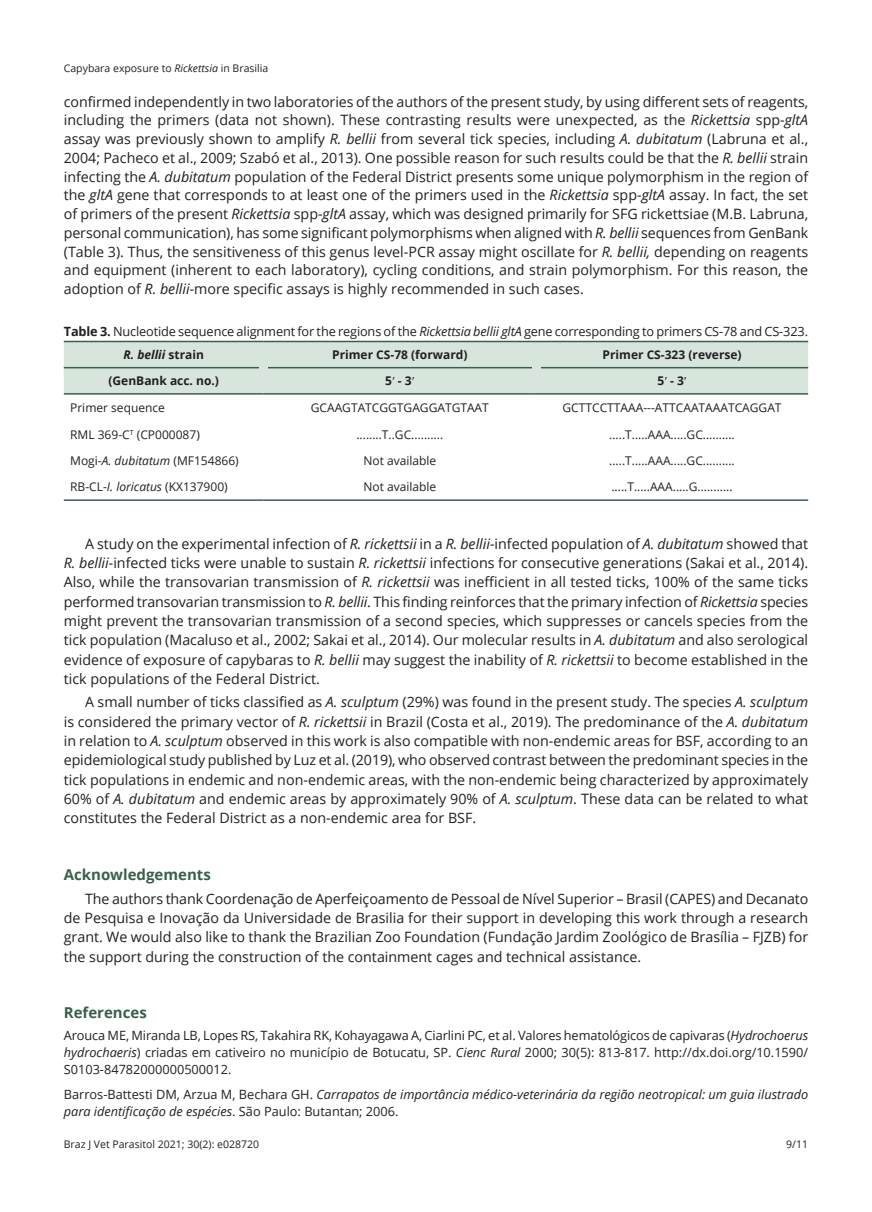
<style>
.page{position:relative;width:872px;height:1212px;background:#fff}
.page>*{position:absolute;margin:0;border:0;box-sizing:border-box;transform-origin:0 0}
.AcknowledgmentHead{font:700 15px "Open Sans";color:#39614a}
.ReferenceHead{font:700 15px "Open Sans";color:#39614a}
.Paragraph{font:14.25px/19.4px "Open Sans";color:#231f20;text-align:justify}
.Acknowledgment{font:14.25px/19.4px "Open Sans";color:#231f20;text-align:justify}
.Reference{font:12.75px/17.1px "Open Sans";color:#231f20;text-align:justify}
.Reference-2{font:italic 12.75px/17.1px "Open Sans";color:#231f20}
.TableTitle{font:12.75px "Open Sans";letter-spacing:-.01em;color:#231f20}
.TableBody{font:12px "Open Sans";color:#231f20}
.TableHead{font:700 12px "Open Sans";color:#231f20}
.TableHead-2{font:italic 700 12px "Open Sans";color:#231f20}
.t1{font:10.5px "Open Sans";color:#231f20}
.s1{font-style:italic}
.s2{font-weight:700}
.s3{font-style:normal}
.s4{font-family:"Times New Roman";font-weight:400}
</style>
<div class="page">
<div style="left:64px;top:342px;width:744px;height:51px;background:#d7e5dd"></div>
<hr style="left:64px;top:341px;width:200px;height:1px;background:#39614a">
<hr style="left:264px;top:341px;width:272px;height:1px;background:#39614a">
<hr style="left:536px;top:341px;width:272px;height:1px;background:#39614a">
<hr style="left:64px;top:367px;width:200px;height:1px;background:#39614a">
<hr style="left:264px;top:367px;width:272px;height:1px;background:#39614a">
<hr style="left:536px;top:367px;width:272px;height:1px;background:#39614a">
<hr style="left:64px;top:393px;width:200px;height:2px;background:#39614a">
<hr style="left:264px;top:393px;width:272px;height:2px;background:#39614a">
<hr style="left:536px;top:393px;width:272px;height:2px;background:#39614a">
<hr style="left:64px;top:499px;width:200px;height:2px;background:#39614a">
<hr style="left:264px;top:499px;width:272px;height:2px;background:#39614a">
<hr style="left:536px;top:499px;width:272px;height:2px;background:#39614a">
<div style="left:259px;top:364px;width:8px;height:8px;background:#d7e5dd"></div>
<div style="left:532px;top:364px;width:8px;height:8px;background:#d7e5dd"></div>
<p class="t1" style="left:64px;top:61px;width:206px">Capybara exposure to <span class="s1">Rickettsia</span> in Brasilia</p>
<p class="Paragraph" style="left:64px;top:92px;width:746px;line-height:18.8px">confirmed independently in two laboratories of the authors of the present study, by using different sets of reagents, including the primers (data not shown). These contrasting results were unexpected, as the <span class="s1">Rickettsia</span> spp-<span class="s1">gltA </span>assay was previously shown to amplify <span class="s1">R. bellii</span> from several tick species, including <span class="s1">A. dubitatum</span> (Labruna et al., 2004; Pacheco et al., 2009; Szabó et al., 2013). One possible reason for such results could be that the <span class="s1">R. bellii</span> strain infecting the <span class="s1">A. dubitatum</span> population of the Federal District presents some unique polymorphism in the region of the <span class="s1">gltA</span> gene that corresponds to at least one of the primers used in the <span class="s1">Rickettsia</span> spp-<span class="s1">gltA</span> assay. In fact, the set of primers of the present <span class="s1">Rickettsia</span> spp-<span class="s1">gltA</span> assay, which was designed primarily for SFG rickettsiae (M.B. Labruna, personal communication), has some significant polymorphisms when aligned with <span class="s1">R. bellii</span> sequences from GenBank (Table 3). Thus, the sensitiveness of this genus level-PCR assay might oscillate for <span class="s1">R. bellii,</span> depending on reagents and equipment (inherent to each laboratory), cycling conditions, and strain polymorphism. For this reason, the adoption of <span class="s1">R. bellii-</span>more specific assays is highly recommended in such cases.</p>
<p class="TableTitle" style="left:64px;top:323px;width:745px"><span class="s2">Table 3.</span> Nucleotide sequence alignment for the regions of the <span class="s1">Rickettsia bellii gltA</span> gene corresponding to primers CS-78 and CS-323.</p>
<p class="TableHead-2" style="left:123px;top:346px;width:82px">R. bellii <span class="s3">strain</span></p>
<p class="TableHead" style="left:332px;top:346px;width:137px">Primer CS-78 (forward)</p>
<p class="TableHead" style="left:602px;top:346px;width:140px">Primer CS-323 (reverse)</p>
<p class="TableHead" style="left:108px;top:372px;width:112px">(GenBank acc. no.)</p>
<p class="TableHead" style="left:385px;top:372px;width:31px">5<span class="s4">ʹ</span> - 3<span class="s4">ʹ</span></p>
<p class="TableHead" style="left:657px;top:372px;width:31px">5<span class="s4">ʹ</span> - 3<span class="s4">ʹ</span></p>
<p class="TableBody" style="left:70px;top:400px;width:96px">Primer sequence</p>
<p class="TableBody" style="left:311px;top:400px;width:180px">GCAAGTATCGGTGAGGATGTAAT</p>
<p class="TableBody" style="left:562px;top:400px;width:220px">GCTTCCTTAAA---ATTCAATAAATCAGGAT</p>
<p class="TableBody" style="left:70px;top:426px;width:131px">RML 369-C<sup>T</sup> (CP000087)</p>
<p class="TableBody" style="left:356px;top:426px;width:88px">........T..GC..........</p>
<p class="TableBody" style="left:609px;top:426px;width:127px">.....T.....AAA.....GC..........</p>
<p class="TableBody" style="left:70px;top:452px;width:170px">Mogi-<span class="s1">A. dubitatum</span> (MF154866)</p>
<p class="TableBody" style="left:363px;top:452px;width:74px">Not available</p>
<p class="TableBody" style="left:609px;top:452px;width:127px">.....T.....AAA.....GC..........</p>
<p class="TableBody" style="left:70px;top:478px;width:159px">RB-CL-<span class="s1">I. loricatus</span> (KX137900)</p>
<p class="TableBody" style="left:363px;top:478px;width:74px">Not available</p>
<p class="TableBody" style="left:611px;top:478px;width:123px">.....T.....AAA.....G...........</p>
<p class="Paragraph" style="left:64px;top:534px;width:746px;text-indent:21px">A study on the experimental infection of <span class="s1">R. rickettsii</span> in a <span class="s1">R. bellii-</span>infected population of <span class="s1">A. dubitatum</span> showed that <span class="s1">R. bellii-</span>infected ticks were unable to sustain <span class="s1">R. rickettsii</span> infections for consecutive generations (Sakai et al., 2014).<br>Also, while the transovarian transmission of <span class="s1">R. rickettsii</span> was inefficient in all tested ticks, 100% of the same ticks performed transovarian transmission to <span class="s1">R. bellii</span>. This finding reinforces that the primary infection of <span class="s1">Rickettsia</span> species might prevent the transovarian transmission of a second species, which suppresses or cancels species from the tick population (Macaluso et al., 2002; Sakai et al., 2014). Our molecular results in <span class="s1">A. dubitatum</span> and also serological evidence of exposure of capybaras to <span class="s1">R. bellii</span> may suggest the inability of <span class="s1">R. rickettsii</span> to become established in the tick populations of the Federal District.</p>
<p class="Paragraph" style="left:64px;top:692px;width:746px;text-indent:21px">A small number of ticks classified as <span class="s1">A. sculptum</span> (29%) was found in the present study. The species <span class="s1">A. sculptum </span>is considered the primary vector of <span class="s1">R. rickettsii</span> in Brazil (Costa et al., 2019). The predominance of the <span class="s1">A. dubitatum </span>in relation to <span class="s1">A. sculptum</span> observed in this work is also compatible with non-endemic areas for BSF, according to an epidemiological study published by Luz et al. (2019), who observed contrast between the predominant species in the tick populations in endemic and non-endemic areas, with the non-endemic being characterized by approximately 60% of <span class="s1">A. dubitatum</span> and endemic areas by approximately 90% of <span class="s1">A. sculptum</span>. These data can be related to what constitutes the Federal District as a non-endemic area for BSF.</p>
<p class="AcknowledgmentHead" style="left:64px;top:864px;width:149px">Acknowledgements</p>
<p class="Acknowledgment" style="left:64px;top:888px;width:746px;text-indent:21px">The authors thank Coordenação de Aperfeiçoamento de Pessoal de Nível Superior – Brasil (CAPES) and Decanato de Pesquisa e Inovação da Universidade de Brasilia for their support in developing this work through a research grant. We would also like to thank the Brazilian Zoo Foundation (Fundação Jardim Zoológico de Brasília – FJZB) for the support during the construction of the containment cages and technical assistance.</p>
<p class="ReferenceHead" style="left:64px;top:1002px;width:84px">References</p>
<p class="Reference" style="left:64px;top:1026px;width:746px">Arouca ME, Miranda LB, Lopes RS, Takahira RK, Kohayagawa A, Ciarlini PC, et al. Valores hematológicos de capivaras (<span class="s1">Hydrochoerus hydrochaeris</span>) criadas em cativeiro no município de Botucatu, SP. <span class="s1">Cienc Rural</span> 2000; 30(5): 813-817. http://dx.doi.org/10.1590/ S0103-84782000000500012.</p>
<p class="Reference-2" style="left:64px;top:1086px;width:746px"><span class="s3">Barros-Battesti DM, Arzua M, Bechara GH.</span> Carrapatos de importância médico-veterinária da região neotropical: um guia ilustrado para identificação de espécies<span class="s3">. São Paulo: Butantan; 2006.</span></p>
<p class="t1" style="left:64px;top:1137px;width:197px">Braz J Vet Parasitol 2021; 30(2): e028720</p>
<p class="t1" style="left:786px;top:1137px;width:23px">9/11</p>
</div>
